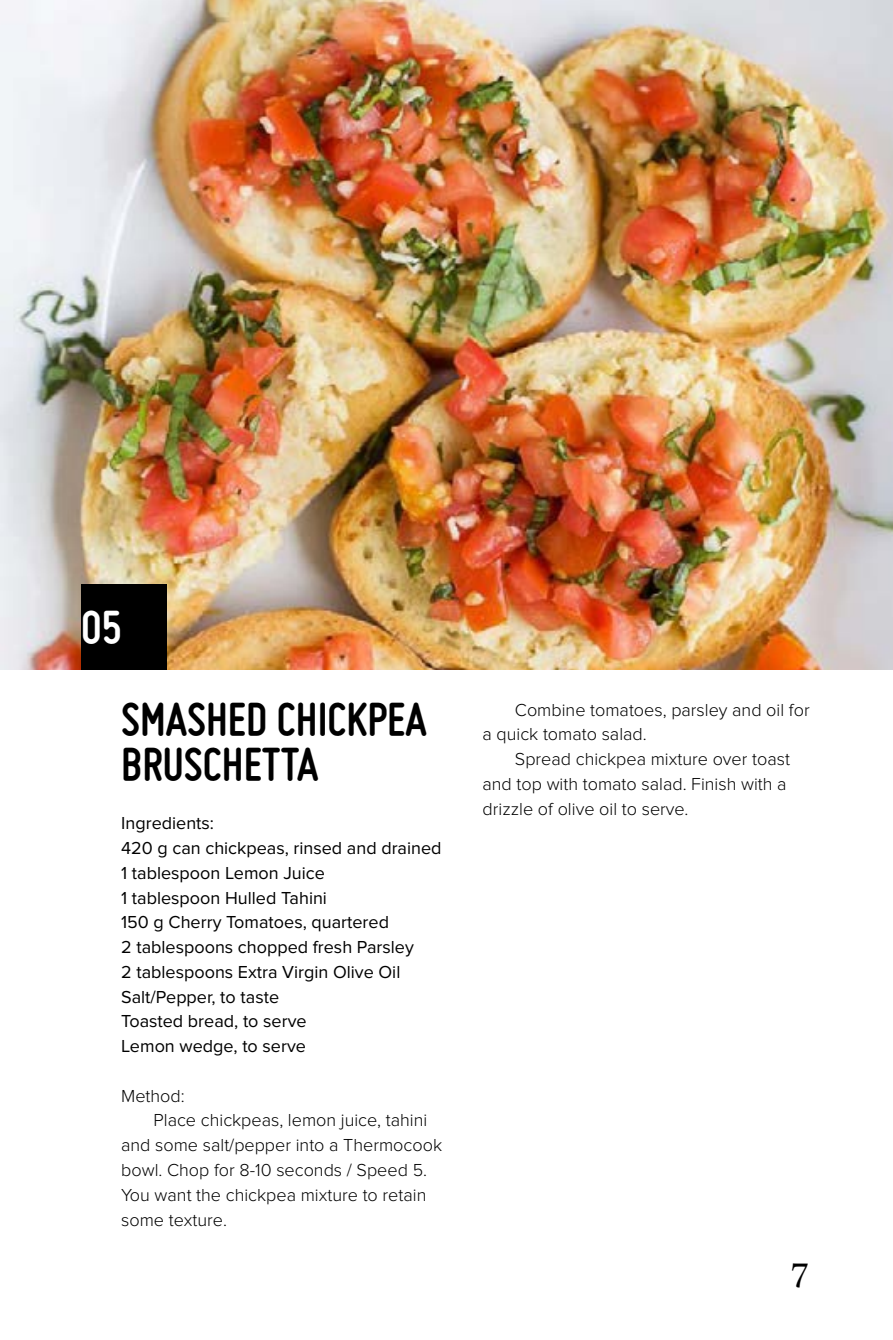
<style>
.page{position:relative;width:893px;height:1340px;background:#fff}
.page>*{position:absolute;margin:0;border:0;box-sizing:border-box;transform-origin:0 0}
.t1{font:700 49.5px "Miso";color:#000}
.t2{font:700 49.5px "Miso";color:#fff}
.t3{font:38.25px "Kepler Std";color:#000}
.t4{font:300 18px/24.8px "Proxima Nova";color:#000}
.t5{font:18px/24.8px "Proxima Nova";color:#000}
</style>
<div class="page">
<img style="left:0;top:0;width:893px;height:669px">
<div style="left:81px;top:584px;width:85px;height:85px;background:#000"></div>
<h1 class="t2" style="left:81px;top:599px;width:43px">05</h1>
<h1 class="t1" style="left:121px;top:691px;width:41px">SMASHED</h1>
<h1 class="t1" style="left:277px;top:691px;width:39px">CHICKPEA</h1>
<h1 class="t1" style="left:121px;top:736px;width:83px">BRUSCHETTA</h1>
<p class="t5" style="left:121px;top:811px;width:322px">Ingredients:<br>420 g can chickpeas, rinsed and drained<br>1 tablespoon Lemon Juice<br>1 tablespoon Hulled Tahini<br>150 g Cherry Tomatoes, quartered<br>2 tablespoons chopped fresh Parsley<br>2 tablespoons Extra Virgin Olive Oil<br>Salt/Pepper, to taste<br>Toasted bread, to serve<br>Lemon wedge, to serve</p>
<p class="t4" style="left:121px;top:1084px;width:65px">Method:</p>
<p class="t4" style="left:154px;top:1108px;width:275px">Place chickpeas, lemon juice, tahini</p>
<p class="t4" style="left:121px;top:1133px;width:322px">and some salt/pepper into a Thermocook</p>
<p class="t4" style="left:121px;top:1158px;width:307px">bowl. Chop for 8-10 seconds / Speed 5.</p>
<p class="t4" style="left:121px;top:1183px;width:307px">You want the chickpea mixture to retain</p>
<p class="t4" style="left:121px;top:1207px;width:107px">some texture.</p>
<p class="t4" style="left:482px;top:698px;width:329px;text-indent:32px">Combine tomatoes, parsley and oil for a quick tomato salad.</p>
<p class="t4" style="left:482px;top:747px;width:309px;text-indent:32px">Spread chickpea mixture over toast and top with tomato salad. Finish with a drizzle of olive oil to serve.</p>
<h2 class="t3" style="left:791px;top:1253px;width:20px">7</h2>
</div>
